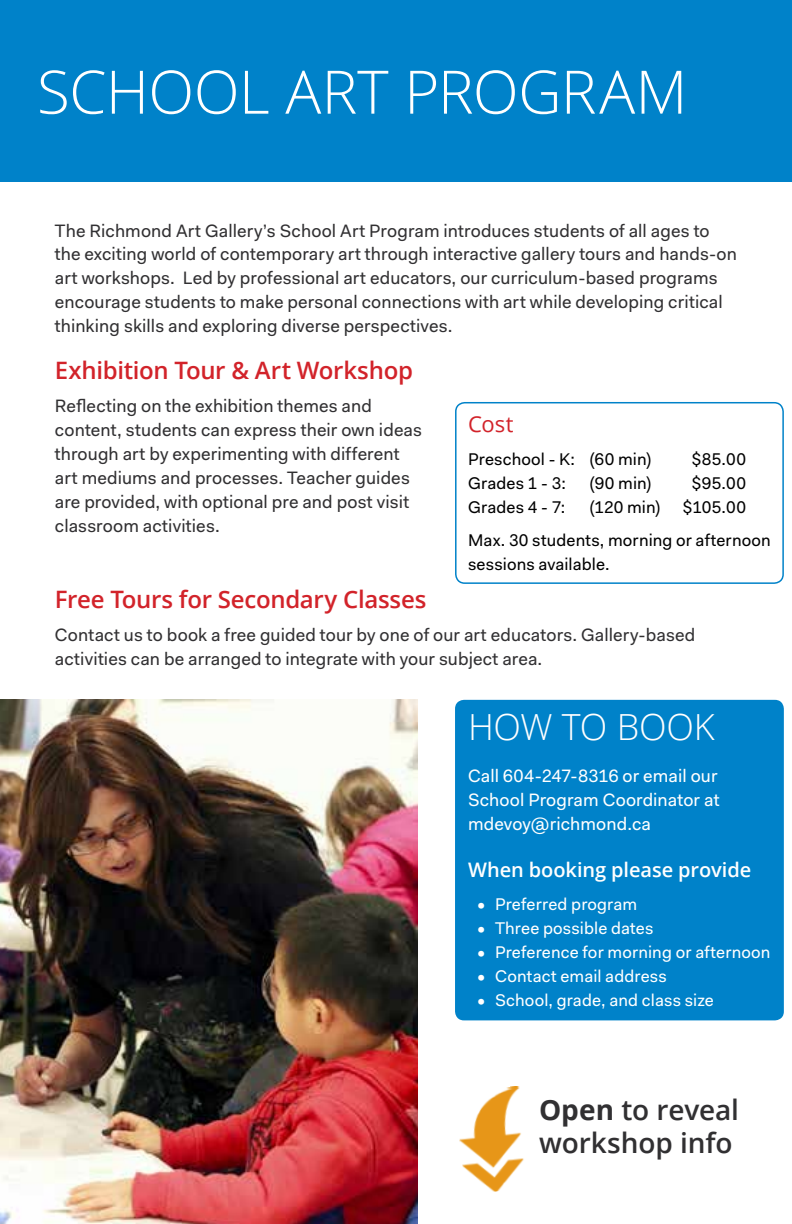
<style>
.page{position:relative;width:792px;height:1224px;background:#fff}
.page>*{position:absolute;margin:0;border:0;box-sizing:border-box;transform-origin:0 0}
.t1{font:300 60px "Open Sans";letter-spacing:-.01em;color:#fff}
.t2{font:300 36px "Open Sans";letter-spacing:-.005em;color:#fff}
.t3{font:600 28px/33px "Open Sans";letter-spacing:-.005em;color:#313032}
.t4{font:600 24px "Open Sans";letter-spacing:-.01em;color:#d2232a}
.t5{font:22px "Open Sans";color:#d2232a}
.t6{font:600 20px "Open Sans";color:#fff}
.t7{font:18px/24px "Fakt";letter-spacing:.01em;color:#313032}
.t8{font:18px/24px "Fakt";letter-spacing:.005em;color:#fff}
.t9{font:17px/33px "Fakt";letter-spacing:.01em;color:#000}
.t10{font:17px "Fakt";letter-spacing:.01em;color:#fff}
.s1{font-weight:700}
</style>
<div class="page">
<div style="left:455px;top:700px;width:329px;height:320px;background:#0082c9;border-radius:9px"></div>
<img style="left:0;top:700px;width:418px;height:524px">
<div style="left:455px;top:402px;width:329px;height:182px;border:2px solid #0082c9;border-radius:9px"></div>
<div style="left:0;top:0;width:792px;height:181px;background:#0082c9"></div>
<img style="left:459px;top:1086px;width:65px;height:106px">
<h1 class="t1" style="left:37px;top:51px;width:652px">SCHOOL ART PROGRAM</h1>
<p class="t7" style="left:55px;top:218px;width:684px">The Richmond Art Gallery’s School Art Program introduces students of all ages to the exciting world of contemporary art through interactive gallery tours and hands-on art workshops. Led by professional art educators, our curriculum-based programs encourage students to make personal connections with art while developing critical thinking skills and exploring diverse perspectives.</p>
<h3 class="t4" style="left:55px;top:354px;width:360px">Exhibition Tour &amp; Art Workshop</h3>
<p class="t7" style="left:55px;top:394px;width:369px">Reflecting on the exhibition themes and content, students can express their own ideas through art by experimenting with different art mediums and processes. Teacher guides are provided, with optional pre and post visit classroom activities.</p>
<p class="t5" style="left:468px;top:409px;width:47px">Cost</p>
<p class="t9" style="left:468px;top:442px;width:184px">Preschool - K: (60 min)</p>
<p class="t9" style="left:692px;top:442px;width:56px">$85.00</p>
<p class="t9" style="left:468px;top:466px;width:99px">Grades 1 - 3:</p>
<p class="t9" style="left:590px;top:466px;width:62px">(90 min)</p>
<p class="t9" style="left:692px;top:466px;width:56px">$95.00</p>
<p class="t9" style="left:468px;top:490px;width:99px">Grades 4 - 7:</p>
<p class="t9" style="left:590px;top:490px;width:71px">(120 min)</p>
<p class="t9" style="left:468px;top:490px;width:304px;text-indent:215px">$105.00<br>Max. 30 students, morning or afternoon</p>
<p class="t9" style="left:468px;top:547px;width:143px">sessions available.</p>
<h3 class="t4" style="left:55px;top:583px;width:373px">Free Tours for Secondary Classes</h3>
<p class="t7" style="left:55px;top:622px;width:642px">Contact us to book a free guided tour by one of our art educators. Gallery-based activities can be arranged to integrate with your subject area.</p>
<h2 class="t2" style="left:468px;top:703px;width:248px">HOW TO BOOK</h2>
<p class="t8" style="left:468px;top:764px;width:253px">Call 604-247-8316 or email our<br>School Program Coordinator at mdevoy@richmond.ca</p>
<p class="t6" style="left:468px;top:856px;width:285px">When booking please provide</p>
<p class="t10" style="left:477px;top:894px;width:162px">• Preferred program</p>
<p class="t10" style="left:477px;top:918px;width:178px">• Three possible dates</p>
<p class="t10" style="left:477px;top:942px;width:295px">• Preference for morning or afternoon</p>
<p class="t10" style="left:477px;top:966px;width:191px">• Contact email address</p>
<p class="t10" style="left:477px;top:990px;width:238px">• School, grade, and class size</p>
<h3 class="t3" style="left:539px;top:1093px;width:201px"><span class="s1">Open</span> to reveal workshop info</h3>
</div>
